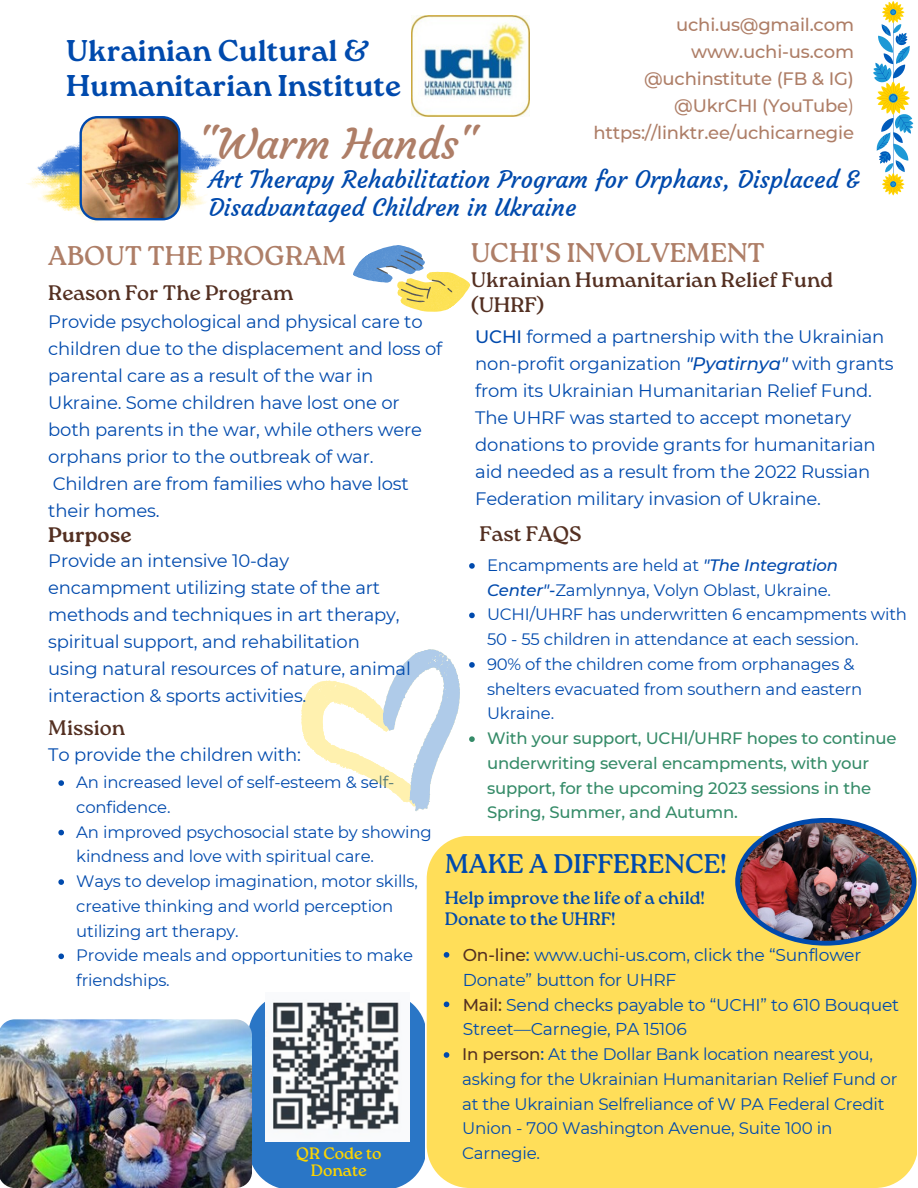
<style>
.page{position:relative;width:918px;height:1188px;background:#fff}
.page>*{position:absolute;margin:0;border:0;box-sizing:border-box;transform-origin:0 0}
.t1{font:42px "Courgette";color:#ae7e67}
.t2{font:700 30px/34.8px "Roca One";color:#004aad}
.t3{font:27px "Roca One";color:#ae7e67}
.t4{font:27px "Roca One";color:#004aad}
.t5{font:24px/28.2px "Courgette";color:#004aad}
.t6{font:21px/24.8px "Roca One";color:#543022}
.t7{font:700 21px "Roca One";color:#543022}
.t8{font:18px/27px "Montserrat";letter-spacing:-.01em;color:#004aad}
.t9{font:500 18px/27px "Montserrat";letter-spacing:-.01em;color:#ae7e67;text-align:right}
.t10{font:18px/21.3px "Roca One";color:#004aad}
.t11{font:17.1px/24.8px "Montserrat";letter-spacing:-.01em;color:#004aad}
.t12{font:16.65px/24.8px "Montserrat";letter-spacing:-.01em;color:#004aad}
.t13{font:16.5px/24.8px "Montserrat";letter-spacing:-.01em;color:#004aad}
.t14{font:500 16.5px/24.8px "Montserrat";letter-spacing:-.01em;color:#358b68}
.t15{font:16.5px/16.8px "Roca One";color:#fcd400;text-align:center}
.s1{font-weight:400}
.s2{font-weight:500}
.s3{font-weight:500;font-style:italic}
.s4{font-weight:500;color:#543022}
</style>
<div class="page">
<img style="left:412px;top:16px;width:118px;height:100px">
<svg style="left:58px;top:780px;width:6px;height:6px"></svg>
<svg style="left:58px;top:830px;width:6px;height:5px"></svg>
<svg style="left:58px;top:879px;width:6px;height:6px"></svg>
<svg style="left:58px;top:954px;width:6px;height:5px"></svg>
<svg style="left:353px;top:245px;width:118px;height:67px"></svg>
<img style="left:26px;top:130px;width:195px;height:93px">
<img style="left:80px;top:116px;width:101px;height:104px">
<div style="left:427px;top:836px;width:490px;height:352px;background:#ffde59"></div>
<img style="left:735px;top:818px;width:181px;height:128px">
<svg style="left:444px;top:952px;width:5px;height:6px"></svg>
<svg style="left:444px;top:1002px;width:5px;height:5px"></svg>
<svg style="left:444px;top:1052px;width:5px;height:6px"></svg>
<svg style="left:251px;top:1002px;width:174px;height:186px;background:#3b81ca"></svg>
<img style="left:265px;top:1002px;width:144px;height:139px">
<img style="left:0;top:1019px;width:252px;height:169px">
<svg style="left:873px;top:1px;width:40px;height:195px"></svg>
<svg style="left:469px;top:563px;width:6px;height:6px"></svg>
<svg style="left:469px;top:613px;width:6px;height:5px"></svg>
<svg style="left:301px;top:649px;width:174px;height:162px"></svg>
<p class="t9" style="left:593px;top:11px;width:262px">uchi.us@gmail.com www.uchi-us.com @uchinstitute (FB &amp; IG) @UkrCHI (YouTube<span class="s1">) </span>https://linktr.ee/uchicarnegie</p>
<h2 class="t2" style="left:66px;top:33px;width:337px">Ukrainian Cultural &amp;<br>Humanitarian Institute</h2>
<h1 class="t1" style="left:198px;top:118px;width:280px">"Warm Hands"</h1>
<h3 class="t5" style="left:209px;top:165px;width:652px">Art Therapy Rehabilitation Program for Orphans, Displaced &amp;<br>Disadvantaged Children in Ukraine</h3>
<h3 class="t3" style="left:471px;top:237px;width:296px">UCHI'S INVOLVEMENT</h3>
<p class="t6" style="left:471px;top:268px;width:364px">Ukrainian Humanitarian Relief Fund (UHRF)</p>
<p class="t8" style="left:475px;top:323px;width:420px"><span class="s2">UCHI</span> formed a partnership with the Ukrainian non-profit organization <span class="s3">"Pyatirnya"</span> with grants from its Ukrainian Humanitarian Relief Fund.<br>The UHRF was started to accept monetary donations to provide grants for humanitarian aid needed as a result from the 2022 Russian Federation military invasion of Ukraine.</p>
<p class="t6" style="left:480px;top:521px;width:103px">Fast FAQS</p>
<p class="t13" style="left:487px;top:553px;width:422px">Encampments are held at <span class="s3">"The Integration Center"-</span>Zamlynnya, Volyn Oblast, Ukraine.<br>UCHI/UHRF has underwritten 6 encampments with 50 - 55 children in attendance at each session.<br>90% of the children come from orphanages &amp; shelters evacuated from southern and eastern Ukraine.</p>
<p class="t14" style="left:487px;top:726px;width:411px">With your support, UCHI/UHRF hopes to continue underwriting several encampments, with your support, for the upcoming 2023 sessions in the Spring, Summer, and Autumn.</p>
<h3 class="t3" style="left:48px;top:240px;width:300px">ABOUT THE PROGRAM</h3>
<p class="t6" style="left:48px;top:280px;width:247px">Reason For The Program</p>
<p class="t8" style="left:48px;top:308px;width:396px">Provide psychological and physical care to children due to the displacement and loss of parental care as a result of the war in Ukraine. Some children have lost one or both parents in the war, while others were orphans prior to the outbreak of war.<br>Children are from families who have lost their homes.</p>
<p class="t7" style="left:48px;top:522px;width:85px">Purpose</p>
<p class="t8" style="left:48px;top:547px;width:364px">Provide an intensive 10-day encampment utilizing state of the art methods and techniques in art therapy, spiritual support, and rehabilitation using natural resources of nature, animal interaction &amp; sports activities.</p>
<p class="t6" style="left:48px;top:716px;width:79px">Mission</p>
<p class="t8" style="left:48px;top:741px;width:254px">To provide the children with:</p>
<p class="t13" style="left:76px;top:770px;width:357px">An increased level of self-esteem &amp; self&shy;confidence.<br>An improved psychosocial state by showing kindness and love with spiritual care.<br>Ways to develop imagination, motor skills, creative thinking and world perception utilizing art therapy.<br>Provide meals and opportunities to make friendships.</p>
<h3 class="t4" style="left:445px;top:848px;width:284px">MAKE A DIFFERENCE!</h3>
<p class="t10" style="left:445px;top:887px;width:262px">Help improve the life of a child!<br>Donate to the UHRF!</p>
<p class="t11" style="left:463px;top:943px;width:438px"><span class="s4">On-line</span><span class="s2">:</span> www.uchi-us.com, click the “Sunflower Donate” button for UHRF<br><span class="s4">Mail:</span> Send checks payable to “UCHI” to 610 Bouquet Street—Carnegie, PA 15106</p>
<p class="t12" style="left:462px;top:1042px;width:437px"><span class="s4">In person</span><span class="s2">:</span> At the Dollar Bank location nearest you, asking for the Ukrainian Humanitarian Relief Fund or at the Ukrainian Selfreliance of W PA Federal Credit Union - 700 Washington Avenue, Suite 100 in Carnegie.</p>
<p class="t15" style="left:296px;top:1145px;width:87px">QR Code to<br>Donate</p>
</div>
